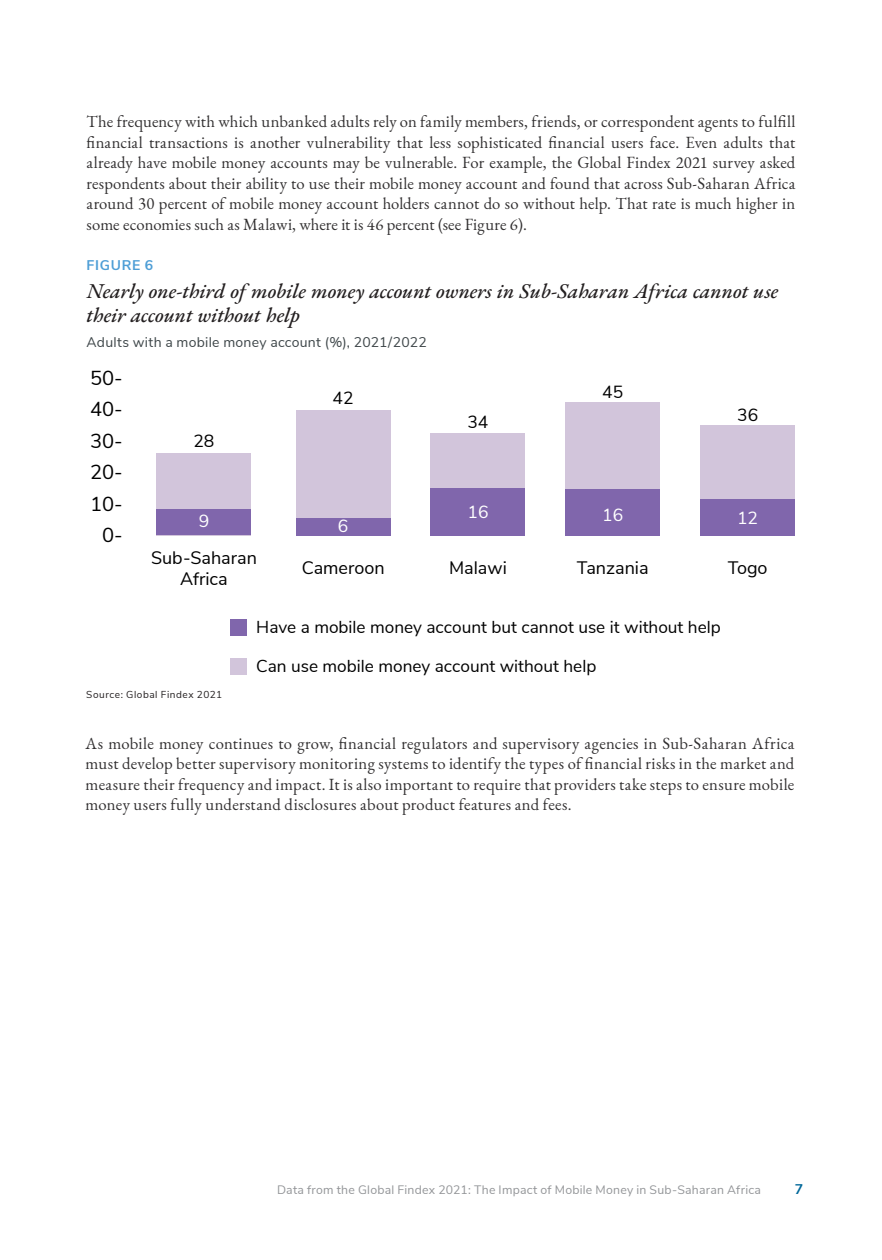
<style>
.page{position:relative;width:882px;height:1260px;background:#fff}
.page>*{position:absolute;margin:0;border:0;box-sizing:border-box;transform-origin:0 0}
.Figure_Title{font:italic 500 21px/24.5px "EB Garamond";letter-spacing:-.005em;color:#231f20}
.t1{font:20.12px/31.5px "Nunito Sans";color:#000;text-align:right}
.t2{font:18.03px/21px "Nunito Sans";color:#000;text-align:center}
.t3{font:17.5px "Nunito Sans";color:#000}
.t4{font:17.5px "Nunito Sans";color:#fff}
.t5{font:17.32px "Nunito Sans";color:#000}
.Main_body_copy{font:16.62px/20.7px "EB Garamond";letter-spacing:.01em;color:#312f30;text-align:justify}
.Figure_Subhead{font:14px "Nunito Sans";letter-spacing:.02em;color:#3e4649}
.Figure_Number{font:700 14px "Nunito Sans";letter-spacing:.05em;color:#4e9ed6}
.t6{font:700 14px "Nunito Sans";color:#00689a}
.t7{font:12.25px "Nunito Sans";letter-spacing:.02em;color:#939598}
.Source_and_Note_copy{font:10.15px "Nunito Sans";letter-spacing:.055em;color:#231f20}
</style>
<div class="page">
<div style="left:230px;top:619px;width:17px;height:17px;background:#8066ac"></div>
<div style="left:230px;top:658px;width:17px;height:17px;background:#d2c5db"></div>
<div style="left:157px;top:453px;width:94px;height:82px;background:#d2c5db"></div>
<div style="left:157px;top:510px;width:94px;height:25px;background:#8066ac"></div>
<div style="left:566px;top:402px;width:94px;height:133px;background:#d2c5db"></div>
<div style="left:566px;top:489px;width:94px;height:46px;background:#8066ac"></div>
<div style="left:701px;top:425px;width:94px;height:110px;background:#d2c5db"></div>
<div style="left:701px;top:499px;width:94px;height:36px;background:#8066ac"></div>
<div style="left:296px;top:410px;width:94px;height:125px;background:#d2c5db"></div>
<div style="left:296px;top:518px;width:94px;height:17px;background:#8066ac"></div>
<div style="left:431px;top:433px;width:94px;height:102px;background:#d2c5db"></div>
<div style="left:431px;top:488px;width:94px;height:47px;background:#8066ac"></div>
<p class="Main_body_copy" style="left:87px;top:111px;width:710px">The frequency with which unbanked adults rely on family members, friends, or correspondent agents to fulfill financial transactions is another vulnerability that less sophisticated financial users face. Even adults that already have mobile money accounts may be vulnerable. For example, the Global Findex 2021 survey asked respondents about their ability to use their mobile money account and found that across Sub-Saharan Africa around 30 percent of mobile money account holders cannot do so without help. That rate is much higher in some economies such as Malawi, where it is 46 percent (see Figure 6).</p>
<p class="Figure_Number" style="left:87px;top:255px;width:68px">FIGURE 6</p>
<p class="Figure_Title" style="left:87px;top:279px;width:693px">Nearly one-third of mobile money account owners in Sub-Saharan Africa cannot use their account without help</p>
<p class="Figure_Subhead" style="left:87px;top:332px;width:342px">Adults with a mobile money account (%), 2021/2022</p>
<p class="t1" style="left:90px;top:361px;width:34px">50-<br>40-<br>30-<br>20-<br>10-<br>0-</p>
<p class="t3" style="left:193px;top:429px;width:23px">28</p>
<p class="t4" style="left:199px;top:508px;width:12px">9</p>
<p class="t2" style="left:151px;top:546px;width:107px">Sub-Saharan<br>Africa</p>
<p class="t3" style="left:333px;top:385px;width:23px">42</p>
<p class="t4" style="left:338px;top:513px;width:12px">6</p>
<p class="t2" style="left:302px;top:557px;width:84px">Cameroon</p>
<p class="t3" style="left:467px;top:409px;width:23px">34</p>
<p class="t4" style="left:467px;top:499px;width:23px">16</p>
<p class="t2" style="left:449px;top:557px;width:59px">Malawi</p>
<p class="t3" style="left:602px;top:379px;width:23px">45</p>
<p class="t4" style="left:602px;top:502px;width:23px">16</p>
<p class="t2" style="left:577px;top:557px;width:73px">Tanzania</p>
<p class="t3" style="left:737px;top:402px;width:23px">36</p>
<p class="t4" style="left:737px;top:505px;width:23px">12</p>
<p class="t2" style="left:728px;top:557px;width:41px">Togo</p>
<p class="t5" style="left:256px;top:614px;width:466px">Have a mobile money account but cannot use it without help</p>
<p class="t5" style="left:256px;top:653px;width:342px">Can use mobile money account without help</p>
<p class="Source_and_Note_copy" style="left:86px;top:687px;width:137px">Source: Global Findex 2021</p>
<p class="Main_body_copy" style="left:86px;top:733px;width:710px">As mobile money continues to grow, financial regulators and supervisory agencies in Sub-Saharan Africa must develop better supervisory monitoring systems to identify the types of financial risks in the market and measure their frequency and impact. It is also important to require that providers take steps to ensure mobile money users fully understand disclosures about product features and fees.</p>
<p class="t7" style="left:277px;top:1181px;width:485px">Data from the Global Findex 2021: The Impact of Mobile Money in Sub-Saharan Africa</p>
<p class="t6" style="left:795px;top:1179px;width:10px">7</p>
</div>
